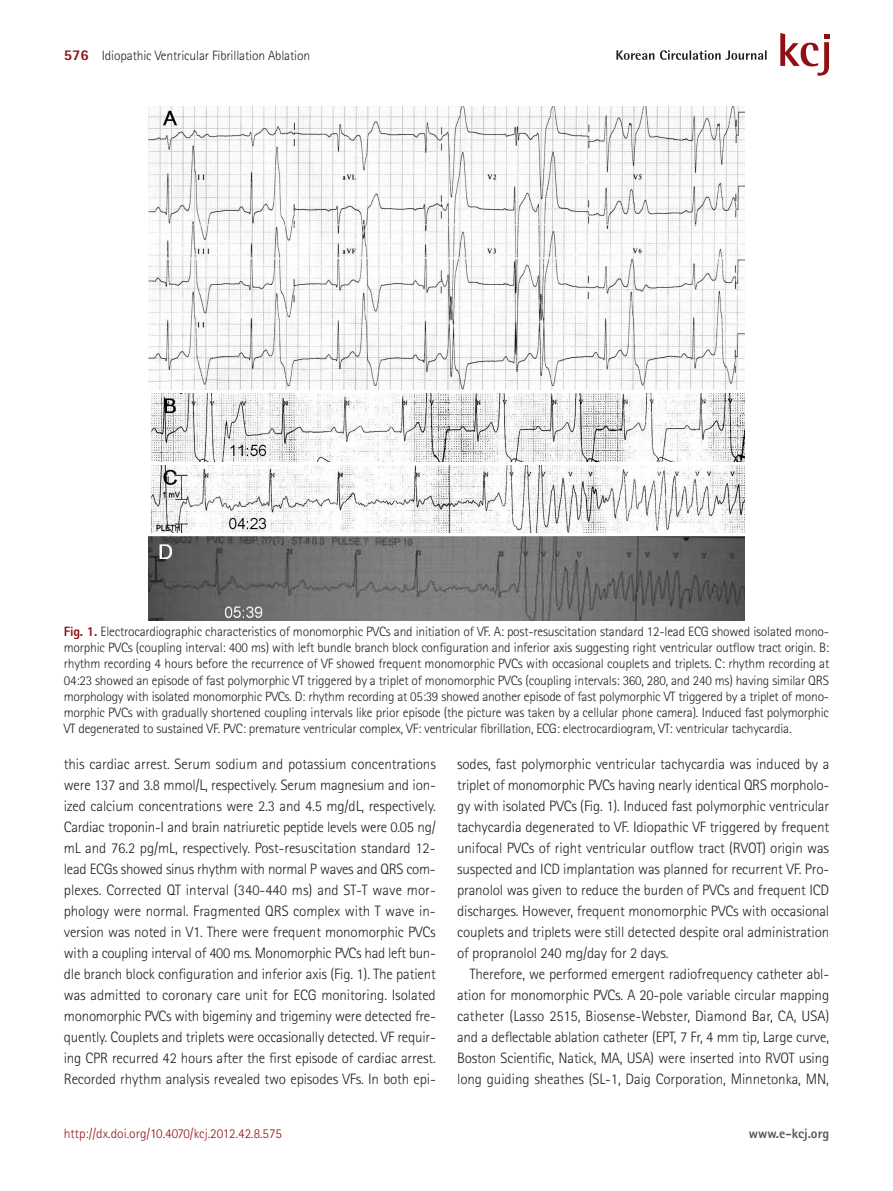
<style>
.page{position:relative;width:893px;height:1191px;background:#fff}
.page>*{position:absolute;margin:0;border:0;box-sizing:border-box;transform-origin:0 0}
.본문{font:300 15px/21px "Rotis Sans Serif Std";letter-spacing:-.01em;color:#231f20;text-align:justify}
.t1{font:800 15px "Rotis Sans Serif Std";color:#900f13}
.그림제목1{font:300 13.5px/16.2px "Rotis Sans Serif Std";letter-spacing:-.015em;color:#231f20;text-align:justify}
.t2{font:300 13.5px "Rotis Sans Serif Std";color:#900f13}
.t3{font:800 13.5px "Rotis Sans Serif Std";color:#57585a}
.s1{font-weight:800;color:#900f13}
</style>
<div class="page">
<svg style="left:616px;top:50px;width:151px;height:10px"></svg>
<svg style="left:780px;top:33px;width:49px;height:43px"></svg>
<img style="left:149px;top:106px;width:595px;height:283px">
<img style="left:151px;top:394px;width:593px;height:67px">
<img style="left:151px;top:465px;width:593px;height:67px">
<img style="left:149px;top:537px;width:595px;height:83px">
<p class="t1" style="left:64px;top:46px;width:27px">576</p>
<p class="그림제목1" style="left:102px;top:47px;width:210px">Idiopathic Ventricular Fibrillation Ablation</p>
<p class="그림제목1" style="left:64px;top:623px;width:767px"><span class="s1">Fig. 1.</span> Electrocardiographic characteristics of monomorphic PVCs and initiation of VF. A: post-resuscitation standard 12-lead ECG showed isolated mono&shy;morphic PVCs (coupling interval: 400 ms) with left bundle branch block configuration and inferior axis suggesting right ventricular outflow tract origin. B: rhythm recording 4 hours before the recurrence of VF showed frequent monomorphic PVCs with occasional couplets and triplets. C: rhythm recording at 04:23 showed an episode of fast polymorphic VT triggered by a triplet of monomorphic PVCs (coupling intervals: 360, 280, and 240 ms) having similar QRS morphology with isolated monomorphic PVCs. D: rhythm recording at 05:39 showed another episode of fast polymorphic VT triggered by a triplet of mono&shy;morphic PVCs with gradually shortened coupling intervals like prior episode (the picture was taken by a cellular phone camera). Induced fast polymorphic VT degenerated to sustained VF. PVC: premature ventricular complex, VF: ventricular fibrillation, ECG: electrocardiogram, VT: ventricular tachycardia.</p>
<p class="본문" style="left:64px;top:753px;width:374px">this cardiac arrest. Serum sodium and potassium concentrations were 137 and 3.8 mmol/L, respectively. Serum magnesium and ion&shy;ized calcium concentrations were 2.3 and 4.5 mg/dL, respectively.<br>Cardiac troponin-I and brain natriuretic peptide levels were 0.05 ng/ mL and 76.2 pg/mL, respectively. Post-resuscitation standard 12- lead ECGs showed sinus rhythm with normal P waves and QRS com&shy;plexes. Corrected QT interval (340-440 ms) and ST-T wave mor&shy;phology were normal. Fragmented QRS complex with T wave in&shy;version was noted in V1. There were frequent monomorphic PVCs with a coupling interval of 400 ms. Monomorphic PVCs had left bun&shy;dle branch block configuration and inferior axis (Fig. 1). The patient was admitted to coronary care unit for ECG monitoring. Isolated monomorphic PVCs with bigeminy and trigeminy were detected fre&shy;quently. Couplets and triplets were occasionally detected. VF requir&shy;ing CPR recurred 42 hours after the first episode of cardiac arrest.<br>Recorded rhythm analysis revealed two episodes VFs. In both epi-</p>
<p class="본문" style="left:457px;top:753px;width:374px">sodes, fast polymorphic ventricular tachycardia was induced by a triplet of monomorphic PVCs having nearly identical QRS morpholo&shy;gy with isolated PVCs (Fig. 1). Induced fast polymorphic ventricular tachycardia degenerated to VF. Idiopathic VF triggered by frequent unifocal PVCs of right ventricular outflow tract (RVOT) origin was suspected and ICD implantation was planned for recurrent VF. Pro&shy;pranolol was given to reduce the burden of PVCs and frequent ICD discharges. However, frequent monomorphic PVCs with occasional couplets and triplets were still detected despite oral administration of propranolol 240 mg/day for 2 days.</p>
<p class="본문" style="left:457px;top:963px;width:374px;text-indent:13px">Therefore, we performed emergent radiofrequency catheter abl&shy;ation for monomorphic PVCs. A 20-pole variable circular mapping catheter (Lasso 2515, Biosense-Webster, Diamond Bar, CA, USA) and a deflectable ablation catheter (EPT, 7 Fr, 4 mm tip, Large curve, Boston Scientific, Natick, MA, USA) were inserted into RVOT using long guiding sheathes (SL-1, Daig Corporation, Minnetonka, MN,</p>
<p class="t2" style="left:64px;top:1125px;width:220px">http://dx.doi.org/10.4070/kcj.2012.42.8.575</p>
<p class="t3" style="left:749px;top:1124px;width:82px">www.e-kcj.org</p>
</div>
